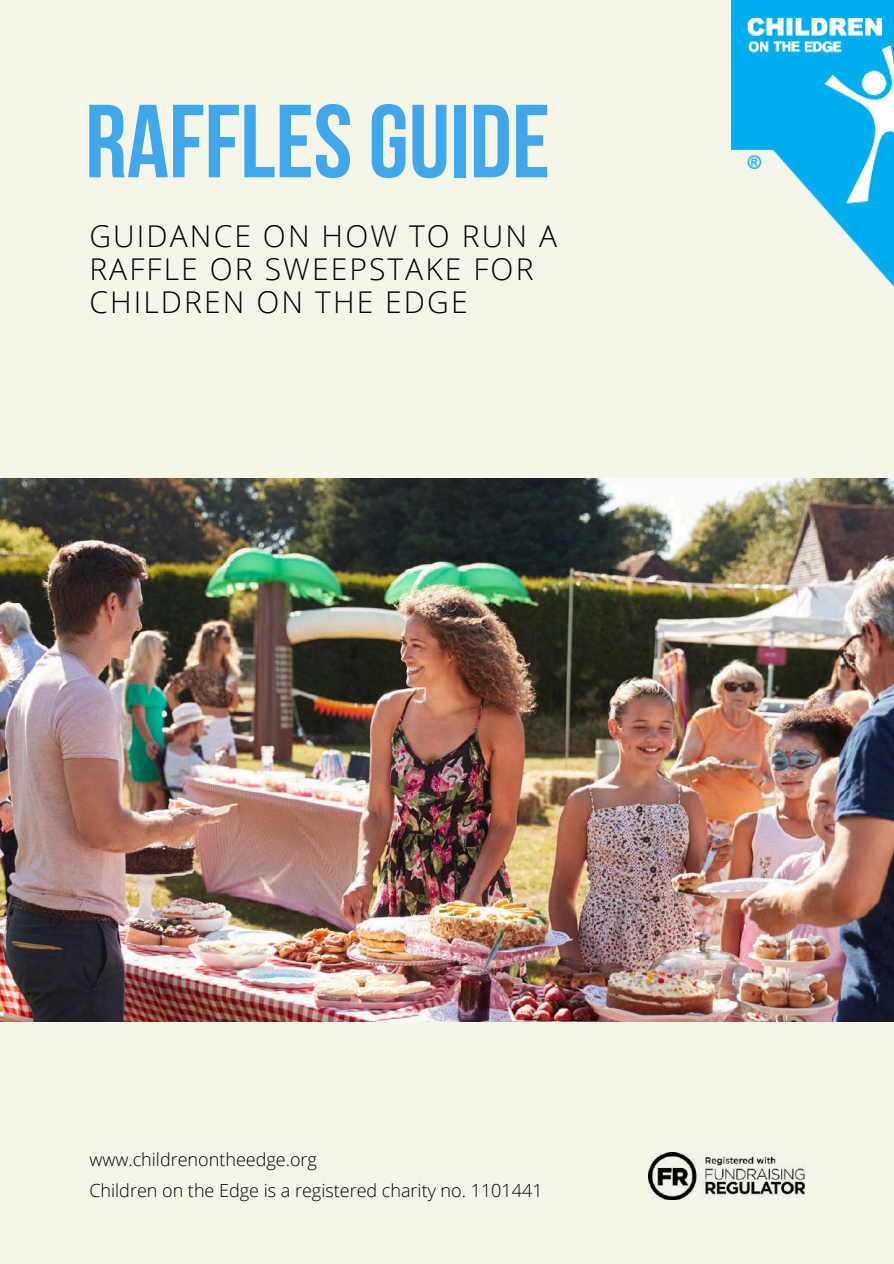
<style>
.page{position:relative;width:894px;height:1264px;background:#fff}
.page>*{position:absolute;margin:0;border:0;box-sizing:border-box;transform-origin:0 0}
.t1{font:103.5px "Bebas Neue Cyrillic";color:#41a7eb}
.t2{font:300 30px/32.7px "Open Sans";letter-spacing:.07em;color:#000}
.t3{font:300 18px/31.5px "Open Sans";color:#000}
</style>
<div class="page">
<div style="left:0;top:0;width:893px;height:1263px;background:#f6f5ea"></div>
<img style="left:0;top:478px;width:893px;height:543px">
<img style="left:731px;top:0;width:162px;height:286px">
<img style="left:648px;top:1152px;width:155px;height:47px">
<h1 class="t1" style="left:85px;top:100px;width:466px">RAFFLESGUIDE</h1>
<h2 class="t2" style="left:89px;top:219px;width:469px">GUIDANCE ON HOW TO RUN A<br>RAFFLE OR SWEEPSTAKE FOR<br>CHILDREN ON THE EDGE</h2>
<p class="t3" style="left:89px;top:1142px;width:454px">www.childrenontheedge.org<br>Children on the Edge is a registered charity no. 1101441</p>
</div>
